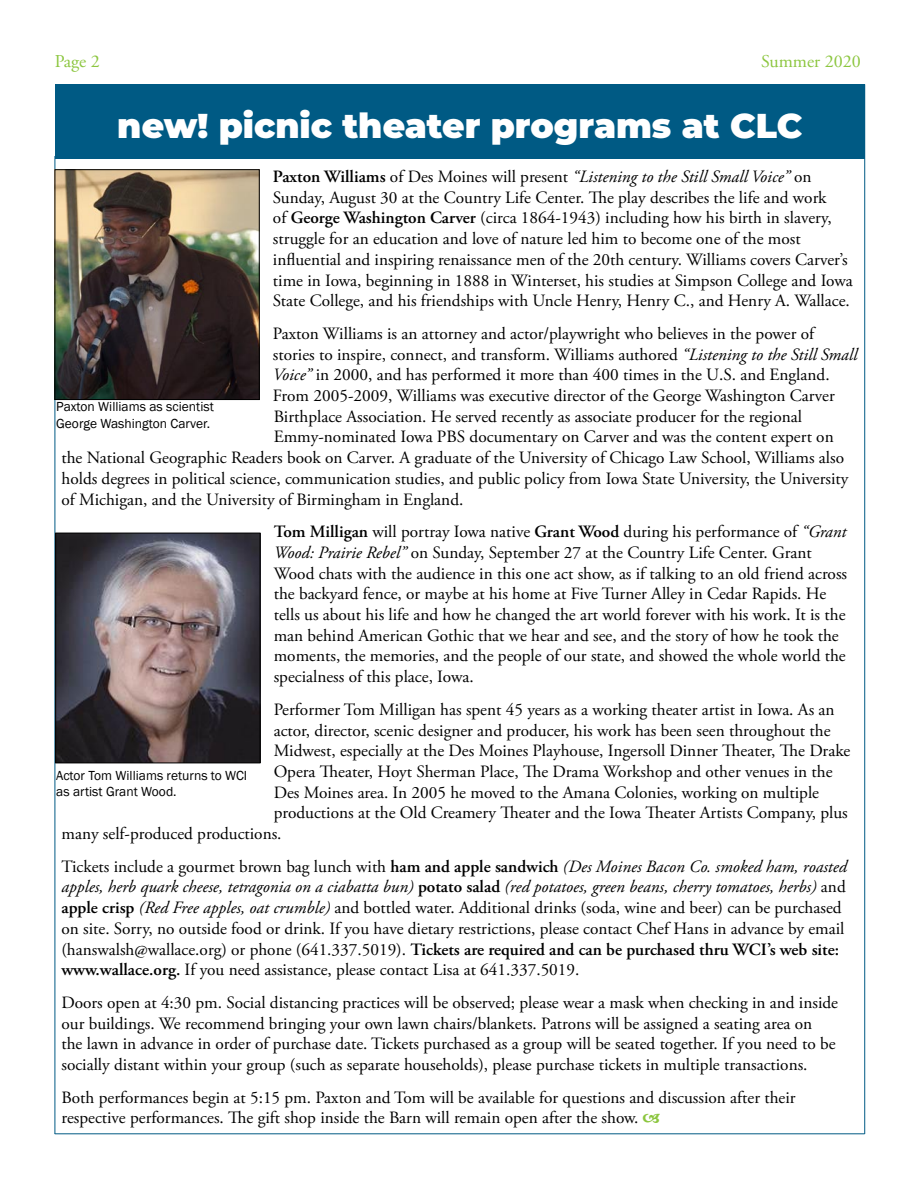
<style>
.page{position:relative;width:918px;height:1188px;background:#fff}
.page>*{position:absolute;margin:0;border:0;box-sizing:border-box;transform-origin:0 0}
.t1{font:900 34.5px "Montserrat";color:#fff}
.t2{font:18px "Adobe Garamond Pro";color:#8cc63f}
.t3{font:17.25px/20.7px "Adobe Garamond Pro";color:#000}
.t4{font:13.5px/16.2px "Franklin Gothic";color:#000}
.s1{font-weight:600}
.s2{font-style:italic}
</style>
<div class="page">
<hr style="left:864px;top:84px;width:1px;height:1050px;background:#005a84">
<hr style="left:55px;top:1134px;width:810px;height:1px;background:#005a84">
<div style="left:55px;top:84px;width:810px;height:74px;background:#005a84"></div>
<hr style="left:55px;top:156px;width:1px;height:978px;background:#005a84">
<img style="left:57px;top:171px;width:200px;height:227px">
<div style="left:55px;top:169px;width:204px;height:231px;border:1px solid #000"></div>
<img style="left:57px;top:535px;width:201px;height:226px">
<div style="left:55px;top:533px;width:205px;height:230px;border:1px solid #000"></div>
<p class="t2" style="left:55px;top:51px;width:47px">Page 2</p>
<p class="t2" style="left:761px;top:51px;width:101px">Summer 2020</p>
<h1 class="t1" style="left:117px;top:100px;width:687px">new! picnic theater programs at CLC</h1>
<p class="t3" style="left:273px;top:167px;width:581px"><span class="s1">Paxton Williams</span> of Des Moines will present <span class="s2">“Listening to the Still Small Voice”</span> on Sunday, August 30 at the Country Life Center. The play describes the life and work<br>of <span class="s1">George Washington Carver</span> (circa 1864-1943) including how his birth in slavery, struggle for an education and love of nature led him to become one of the most influential and inspiring renaissance men of the 20th century. Williams covers Carver’s time in Iowa, beginning in 1888 in Winterset, his studies at Simpson College and Iowa State College, and his friendships with Uncle Henry, Henry C., and Henry A. Wallace.</p>
<p class="t3" style="left:273px;top:324px;width:543px">Paxton Williams is an attorney and actor/playwright who believes in the power of</p>
<p class="t3" style="left:273px;top:344px;width:586px">stories to inspire, connect, and transform. Williams authored <span class="s2">“Listening to the Still Small</span></p>
<p class="t3" style="left:273px;top:365px;width:558px"><span class="s2">Voice”</span> in 2000, and has performed it more than 400 times in the U.S. and England.</p>
<p class="t3" style="left:273px;top:386px;width:563px">From 2005-2009, Williams was executive director of the George Washington Carver</p>
<p class="t3" style="left:274px;top:406px;width:530px">Birthplace Association. He served recently as associate producer for the regional</p>
<p class="t3" style="left:274px;top:427px;width:562px">Emmy-nominated Iowa PBS documentary on Carver and was the content expert on</p>
<p class="t3" style="left:61px;top:448px;width:784px">the National Geographic Readers book on Carver. A graduate of the University of Chicago Law School, Williams also</p>
<p class="t3" style="left:61px;top:469px;width:788px">holds degrees in political science, communication studies, and public policy from Iowa State University, the University</p>
<p class="t3" style="left:61px;top:489px;width:403px">of Michigan, and the University of Birmingham in England.</p>
<p class="t3" style="left:274px;top:522px;width:575px"><span class="s1">Tom Milligan</span> will portray Iowa native <span class="s1">Grant Wood</span> during his performance of <span class="s2">“Grant Wood: Prairie Rebel”</span> on Sunday, September 27 at the Country Life Center. Grant Wood chats with the audience in this one act show, as if talking to an old friend across the backyard fence, or maybe at his home at Five Turner Alley in Cedar Rapids. He tells us about his life and how he changed the art world forever with his work. It is the man behind American Gothic that we hear and see, and the story of how he took the moments, the memories, and the people of our state, and showed the whole world the specialness of this place, Iowa.</p>
<p class="t3" style="left:274px;top:700px;width:562px">Performer Tom Milligan has spent 45 years as a working theater artist in Iowa. As an</p>
<p class="t3" style="left:274px;top:720px;width:558px">actor, director, scenic designer and producer, his work has been seen throughout the</p>
<p class="t3" style="left:274px;top:741px;width:578px">Midwest, especially at the Des Moines Playhouse, Ingersoll Dinner Theater, The Drake</p>
<p class="t3" style="left:274px;top:762px;width:560px">Opera Theater, Hoyt Sherman Place, The Drama Workshop and other venues in the</p>
<p class="t3" style="left:274px;top:782px;width:547px">Des Moines area. In 2005 he moved to the Amana Colonies, working on multiple</p>
<p class="t3" style="left:274px;top:803px;width:576px">productions at the Old Creamery Theater and the Iowa Theater Artists Company, plus</p>
<p class="t3" style="left:61px;top:824px;width:222px">many self-produced productions.</p>
<p class="t3" style="left:61px;top:856px;width:787px">Tickets include a gourmet brown bag lunch with <span class="s1">ham and apple sandwich</span> <span class="s2">(Des Moines Bacon Co. smoked ham, roasted apples, herb quark cheese, tetragonia on a ciabatta bun)</span> <span class="s1">potato salad</span> <span class="s2">(red potatoes, green beans, cherry tomatoes, herbs)</span> and <span class="s1">apple crisp</span> <span class="s2">(Red Free apples, oat crumble)</span> and bottled water. Additional drinks (soda, wine and beer) can be purchased on site. Sorry, no outside food or drink. If you have dietary restrictions, please contact Chef Hans in advance by email (hanswalsh@wallace.org) or phone (641.337.5019). <span class="s1">Tickets are required and can be purchased thru WCI’s web site: www.wallace.org.</span> If you need assistance, please contact Lisa at 641.337.5019.</p>
<p class="t3" style="left:61px;top:993px;width:778px">Doors open at 4:30 pm. Social distancing practices will be observed; please wear a mask when checking in and inside our buildings. We recommend bringing your own lawn chairs/blankets. Patrons will be assigned a seating area on<br>the lawn in advance in order of purchase date. Tickets purchased as a group will be seated together. If you need to be socially distant within your group (such as separate households), please purchase tickets in multiple transactions.</p>
<p class="t3" style="left:61px;top:1087px;width:736px">Both performances begin at 5:15 pm. Paxton and Tom will be available for questions and discussion after their respective performances. The gift shop inside the Barn will remain open after the show.</p>
<p class="t4" style="left:56px;top:399px;width:159px">Paxton Williams as scientist<br>George Washington Carver.</p>
<p class="t4" style="left:56px;top:767px;width:193px">Actor Tom Williams returns to WCI as artist Grant Wood.</p>
</div>
